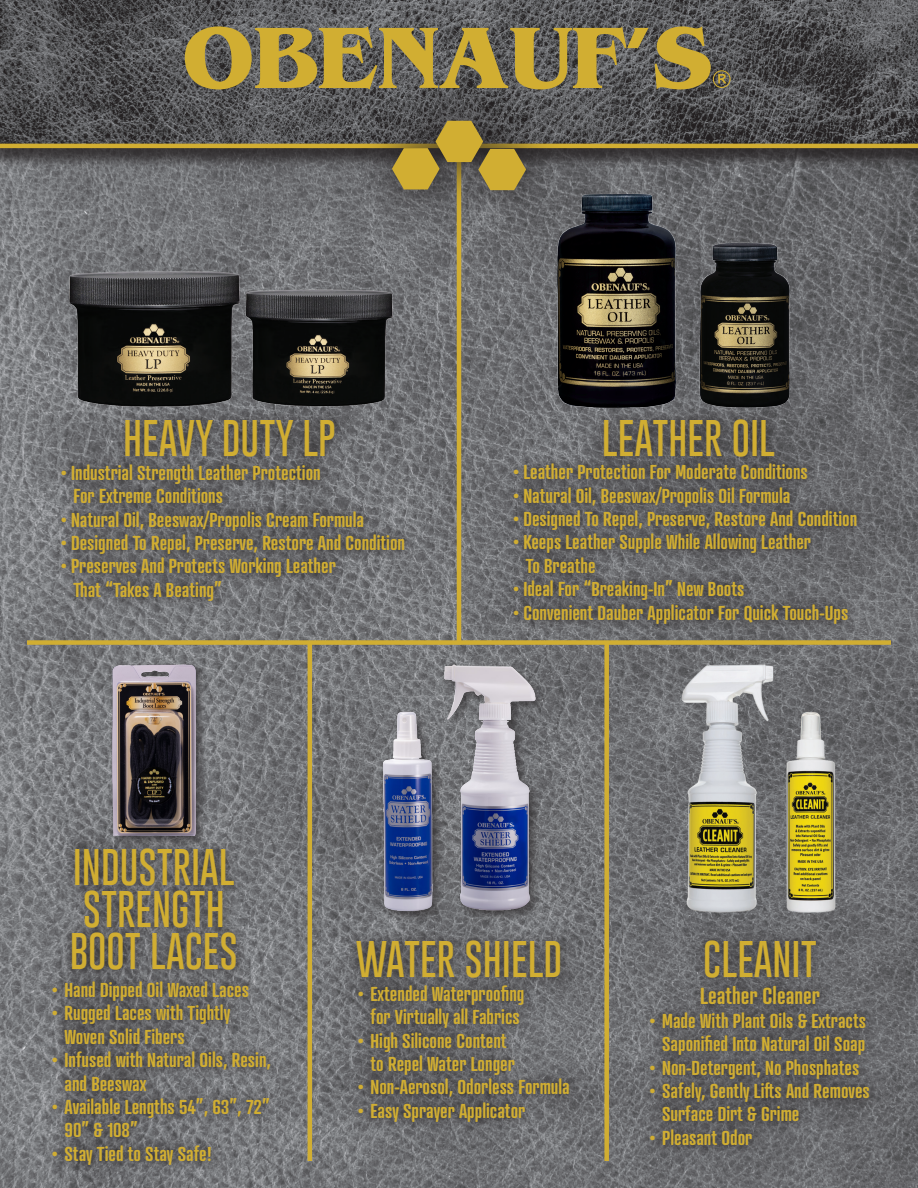
<style>
.page{position:relative;width:918px;height:1188px;background:#fff}
.page>*{position:absolute;margin:0;border:0;box-sizing:border-box;transform-origin:0 0}
.t1{font:91.35px "Benguiat Bold 2";color:#d1ae32}
.t2{font:100 37.5px "Gobold";color:#d1ae32}
.t3{font:600 22.5px "Atrament";color:#d1ae32}
.t4{font:600 19.5px/23.4px "Atrament";color:#d1ae32}
</style>
<div class="page">
<img style="left:0;top:169px;width:918px;height:1019px">
<div style="left:0;top:0;width:918px;height:169px;background:#231f20;opacity:.75"></div>
<img style="left:0;top:0;width:918px;height:144px">
<hr style="left:457px;top:145px;width:4px;height:499px;background:#d1ae32">
<hr style="left:308px;top:643px;width:4px;height:518px;background:#d1ae32">
<div style="left:604px;top:643px;width:5px;height:518px;background:#d1ae32"></div>
<div style="left:27px;top:640px;width:864px;height:5px;background:#d1ae32"></div>
<hr style="left:0;top:144px;width:918px;height:4px;background:#d1ae32">
<div style="left:638px;top:929px;width:243px;height:228px;background:#231f20;opacity:.6"></div>
<div style="left:345px;top:929px;width:236px;height:204px;background:#231f20;opacity:.6"></div>
<div style="left:41px;top:970px;width:241px;height:206px;background:#231f20;opacity:.6"></div>
<div style="left:502px;top:407px;width:367px;height:229px;background:#231f20;opacity:.6"></div>
<div style="left:50px;top:407px;width:366px;height:205px;background:#231f20;opacity:.6"></div>
<img style="left:356px;top:644px;width:206px;height:288px">
<div style="left:110px;top:662px;width:97px;height:185px;background:#231f20;opacity:.6"></div>
<img style="left:112px;top:665px;width:84px;height:172px">
<img style="left:69px;top:271px;width:324px;height:137px">
<img style="left:644px;top:654px;width:238px;height:259px">
<img style="left:501px;top:155px;width:375px;height:281px">
<svg style="left:358px;top:84px;width:202px;height:143px;background:#5d5d5c"></svg>
<svg style="left:392px;top:121px;width:134px;height:69px;background:#8e7c3c"></svg>
<svg style="left:713px;top:70px;width:18px;height:18px"></svg>
<div style="left:59px;top:837px;width:189px;height:145px;background:#231f20;opacity:.6"></div>
<h1 class="t1" style="left:183px;top:17px;width:531px">OBENAUF’S</h1>
<p class="t2" style="left:123px;top:414px;width:214px">HEAVY DUTY LP</p>
<p class="t4" style="left:61px;top:461px;width:262px">• Industrial Strength Leather Protection</p>
<p class="t4" style="left:74px;top:484px;width:151px">For Extreme Conditions</p>
<p class="t4" style="left:61px;top:508px;width:305px">• Natural Oil, Beeswax/Propolis Cream Formula</p>
<p class="t4" style="left:61px;top:531px;width:346px">• Designed To Repel, Preserve, Restore And Condition</p>
<p class="t4" style="left:61px;top:554px;width:277px">• Preserves And Protects Working Leather</p>
<p class="t4" style="left:74px;top:578px;width:150px">That “Takes A Beating”</p>
<p class="t2" style="left:602px;top:414px;width:175px">LEATHER OIL</p>
<p class="t4" style="left:513px;top:460px;width:296px">• Leather Protection For Moderate Conditions</p>
<p class="t4" style="left:513px;top:484px;width:279px">• Natural Oil, Beeswax/Propolis Oil Formula</p>
<p class="t4" style="left:513px;top:507px;width:346px">• Designed To Repel, Preserve, Restore And Condition</p>
<p class="t4" style="left:513px;top:530px;width:300px">• Keeps Leather Supple While Allowing Leather</p>
<p class="t4" style="left:526px;top:554px;width:71px">To Breathe</p>
<p class="t4" style="left:513px;top:577px;width:233px">• Ideal For “Breaking-In” New Boots</p>
<p class="t4" style="left:513px;top:601px;width:337px">• Convenient Dauber Applicator For Quick Touch-Ups</p>
<p class="t2" style="left:73px;top:843px;width:164px">INDUSTRIAL</p>
<p class="t2" style="left:83px;top:885px;width:143px">STRENGTH</p>
<p class="t2" style="left:70px;top:927px;width:170px">BOOT LACES</p>
<p class="t4" style="left:52px;top:978px;width:199px">• Hand Dipped Oil Waxed Laces</p>
<p class="t4" style="left:52px;top:1001px;width:180px">• Rugged Laces with Tightly</p>
<p class="t4" style="left:65px;top:1025px;width:122px">Woven Solid Fibers</p>
<p class="t4" style="left:52px;top:1048px;width:221px">• Infused with Natural Oils, Resin,</p>
<p class="t4" style="left:65px;top:1071px;width:83px">and Beeswax</p>
<p class="t4" style="left:52px;top:1095px;width:220px">• Available Lengths 54”, 63”, 72”</p>
<p class="t4" style="left:65px;top:1118px;width:75px">90” &amp; 108”</p>
<p class="t4" style="left:52px;top:1142px;width:162px">• Stay Tied to Stay Safe!</p>
<p class="t2" style="left:356px;top:935px;width:208px">WATER SHIELD</p>
<p class="t4" style="left:358px;top:982px;width:168px">• Extended Waterproofing</p>
<p class="t4" style="left:371px;top:1005px;width:151px">for Virtually all Fabrics</p>
<p class="t4" style="left:371px;top:1028px;width:146px;text-indent:-13px">• High Silicone Content to Repel Water Longer</p>
<p class="t4" style="left:358px;top:1075px;width:214px">• Non-Aerosol, Odorless Formula</p>
<p class="t4" style="left:358px;top:1099px;width:169px">• Easy Sprayer Applicator</p>
<p class="t2" style="left:703px;top:935px;width:115px">CLEANIT</p>
<p class="t3" style="left:700px;top:982px;width:121px">Leather Cleaner</p>
<p class="t4" style="left:649px;top:1009px;width:218px">• Made With Plant Oils &amp; Extracts</p>
<p class="t4" style="left:662px;top:1032px;width:205px">Saponified Into Natural Oil Soap</p>
<p class="t4" style="left:649px;top:1055px;width:211px">• Non-Detergent, No Phosphates</p>
<p class="t4" style="left:649px;top:1079px;width:222px">• Safely, Gently Lifts And Removes</p>
<p class="t4" style="left:662px;top:1102px;width:139px">Surface Dirt &amp; Grime</p>
<p class="t4" style="left:649px;top:1126px;width:104px">• Pleasant Odor</p>
</div>
